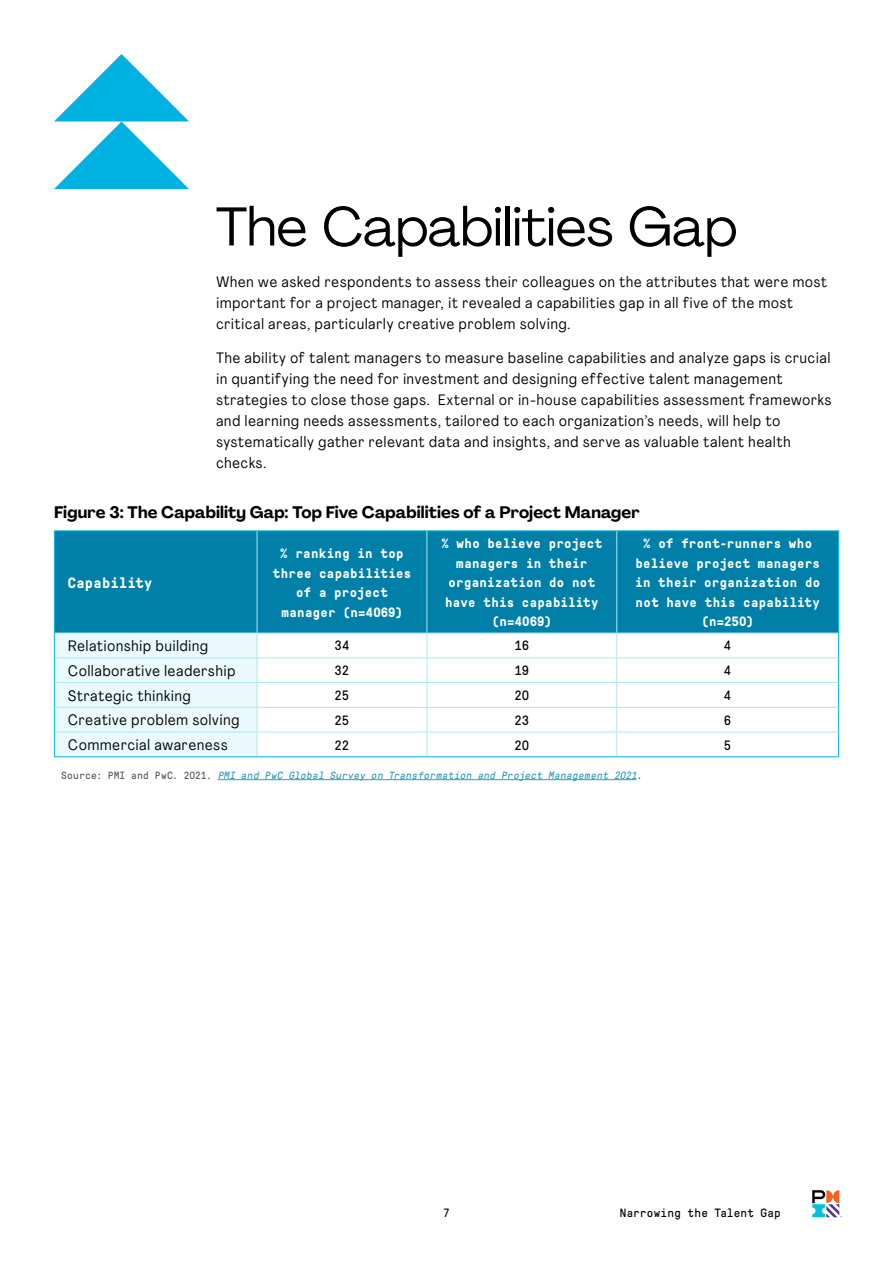
<style>
.page{position:relative;width:893px;height:1263px;background:#fff}
.page>*{position:absolute;margin:0;border:0;box-sizing:border-box;transform-origin:0 0}
.t1{font:54px "Agrandir";letter-spacing:-.005em;color:#000}
.t2{font:700 16.5px "Agrandir";letter-spacing:.005em;color:#000}
.t3{font:15px/21px "Agrandir Text";letter-spacing:.02em;color:#000}
.t4{font:700 15px "GT Pressura Mono";letter-spacing:.02em;color:#fff}
.t5{font:700 13.5px/19.5px "GT Pressura Mono";letter-spacing:.025em;color:#fff;text-align:center}
.t6{font:13.5px "GT Pressura Mono";letter-spacing:-.01em;color:#000}
.t7{font:12px "GT Pressura Mono";letter-spacing:.02em;color:#000}
.t8{font:italic 10.5px "GT Pressura Mono";color:#339ab9}
.s1{font-style:normal;color:#58595b}
.s2{color:#58595b}
</style>
<div class="page">
<svg style="left:812px;top:1190px;width:30px;height:27px"></svg>
<div style="left:55px;top:531px;width:783px;height:102px;background:#0080a8"></div>
<hr style="left:54px;top:530px;width:203px;height:1px;background:#00b2e2">
<hr style="left:54px;top:531px;width:1px;height:102px;background:#00b2e2">
<hr style="left:257px;top:530px;width:170px;height:1px;background:#00b2e2">
<hr style="left:427px;top:530px;width:190px;height:1px;background:#00b2e2">
<hr style="left:617px;top:530px;width:222px;height:1px;background:#00b2e2">
<hr style="left:838px;top:531px;width:1px;height:102px;background:#00b2e2">
<svg style="left:838px;top:633px;width:1px;height:123px"></svg>
<hr style="left:257px;top:531px;width:1px;height:102px;background:#abe8f5">
<hr style="left:427px;top:531px;width:1px;height:102px;background:#abe8f5">
<hr style="left:616px;top:531px;width:1px;height:102px;background:#abe8f5">
<div style="left:54px;top:633px;width:204px;height:123px;background:#eaf9fc"></div>
<svg style="left:427px;top:634px;width:1px;height:122px"></svg>
<svg style="left:616px;top:634px;width:1px;height:122px"></svg>
<hr style="left:55px;top:633px;width:202px;height:1px;background:#abe8f5">
<hr style="left:257px;top:633px;width:170px;height:1px;background:#abe8f5">
<hr style="left:427px;top:633px;width:190px;height:1px;background:#abe8f5">
<hr style="left:617px;top:633px;width:221px;height:1px;background:#abe8f5">
<hr style="left:55px;top:657px;width:202px;height:1px;background:#abe8f5">
<hr style="left:257px;top:657px;width:170px;height:1px;background:#abe8f5">
<hr style="left:427px;top:657px;width:190px;height:1px;background:#abe8f5">
<hr style="left:617px;top:657px;width:221px;height:1px;background:#abe8f5">
<hr style="left:55px;top:682px;width:202px;height:1px;background:#abe8f5">
<hr style="left:257px;top:682px;width:170px;height:1px;background:#abe8f5">
<hr style="left:427px;top:682px;width:190px;height:1px;background:#abe8f5">
<hr style="left:617px;top:682px;width:221px;height:1px;background:#abe8f5">
<hr style="left:55px;top:707px;width:202px;height:1px;background:#abe8f5">
<hr style="left:257px;top:707px;width:170px;height:1px;background:#abe8f5">
<hr style="left:427px;top:707px;width:190px;height:1px;background:#abe8f5">
<hr style="left:617px;top:707px;width:221px;height:1px;background:#abe8f5">
<hr style="left:55px;top:732px;width:202px;height:1px;background:#abe8f5">
<hr style="left:257px;top:732px;width:170px;height:1px;background:#abe8f5">
<hr style="left:427px;top:732px;width:190px;height:1px;background:#abe8f5">
<hr style="left:617px;top:732px;width:221px;height:1px;background:#abe8f5">
<hr style="left:54px;top:756px;width:203px;height:1px;background:#00b2e2">
<hr style="left:257px;top:756px;width:170px;height:1px;background:#00b2e2">
<hr style="left:427px;top:756px;width:190px;height:1px;background:#00b2e2">
<hr style="left:617px;top:756px;width:222px;height:1px;background:#00b2e2">
<hr style="left:218px;top:779px;width:418px;height:1px;background:#339ab9">
<svg style="left:54px;top:54px;width:135px;height:135px"></svg>
<h1 class="t1" style="left:216px;top:193px;width:523px">The Capabilities Gap</h1>
<p class="t3" style="left:216px;top:271px;width:613px">When we asked respondents to assess their colleagues on the attributes that were most important for a project manager, it revealed a capabilities gap in all five of the most critical areas, particularly creative problem solving.</p>
<p class="t3" style="left:216px;top:347px;width:617px">The ability of talent managers to measure baseline capabilities and analyze gaps is crucial in quantifying the need for investment and designing effective talent management strategies to close those gaps. External or in-house capabilities assessment frameworks and learning needs assessments, tailored to each organization’s needs, will help to systematically gather relevant data and insights, and serve as valuable talent health checks.</p>
<p class="t2" style="left:54px;top:502px;width:587px">Figure 3: The Capability Gap: Top Five Capabilities of a Project Manager</p>
<p class="t4" style="left:68px;top:575px;width:86px">Capability</p>
<p class="t5" style="left:273px;top:544px;width:140px">% ranking in top three capabilities of a project manager (n=4069)</p>
<p class="t5" style="left:441px;top:534px;width:162px">% who believe project managers in their organization do not have this capability (n=4069)</p>
<p class="t5" style="left:635px;top:534px;width:186px">% of front-runners who believe project managers in their organization do not have this capability (n=250)</p>
<p class="t3" style="left:68px;top:635px;width:142px">Relationship building</p>
<p class="t6" style="left:334px;top:639px;width:17px">34</p>
<p class="t6" style="left:514px;top:639px;width:16px">16</p>
<p class="t6" style="left:724px;top:639px;width:9px">4</p>
<p class="t3" style="left:68px;top:660px;width:169px">Collaborative leadership</p>
<p class="t6" style="left:335px;top:663px;width:16px">32</p>
<p class="t6" style="left:514px;top:663px;width:16px">19</p>
<p class="t6" style="left:724px;top:663px;width:9px">4</p>
<p class="t3" style="left:68px;top:685px;width:125px">Strategic thinking</p>
<p class="t6" style="left:335px;top:688px;width:16px">25</p>
<p class="t6" style="left:514px;top:688px;width:16px">20</p>
<p class="t6" style="left:724px;top:688px;width:9px">4</p>
<p class="t3" style="left:68px;top:709px;width:173px">Creative problem solving</p>
<p class="t6" style="left:335px;top:713px;width:16px">25</p>
<p class="t6" style="left:514px;top:713px;width:16px">23</p>
<p class="t6" style="left:724px;top:713px;width:9px">6</p>
<p class="t3" style="left:68px;top:734px;width:162px">Commercial awareness</p>
<p class="t6" style="left:335px;top:738px;width:16px">22</p>
<p class="t6" style="left:514px;top:738px;width:16px">20</p>
<p class="t6" style="left:724px;top:738px;width:9px">5</p>
<p class="t8" style="left:61px;top:769px;width:585px"><span class="s1">S o u r c e: P M I a n d P w C. 2 0 21.</span> PMI and PwC Global Survey on Transformation and Project Management 2021<span class="s2">.</span></p>
<p class="t7" style="left:443px;top:1206px;width:8px">7</p>
<p class="t7" style="left:620px;top:1206px;width:162px">Narrowing the Talent Gap</p>
</div>
